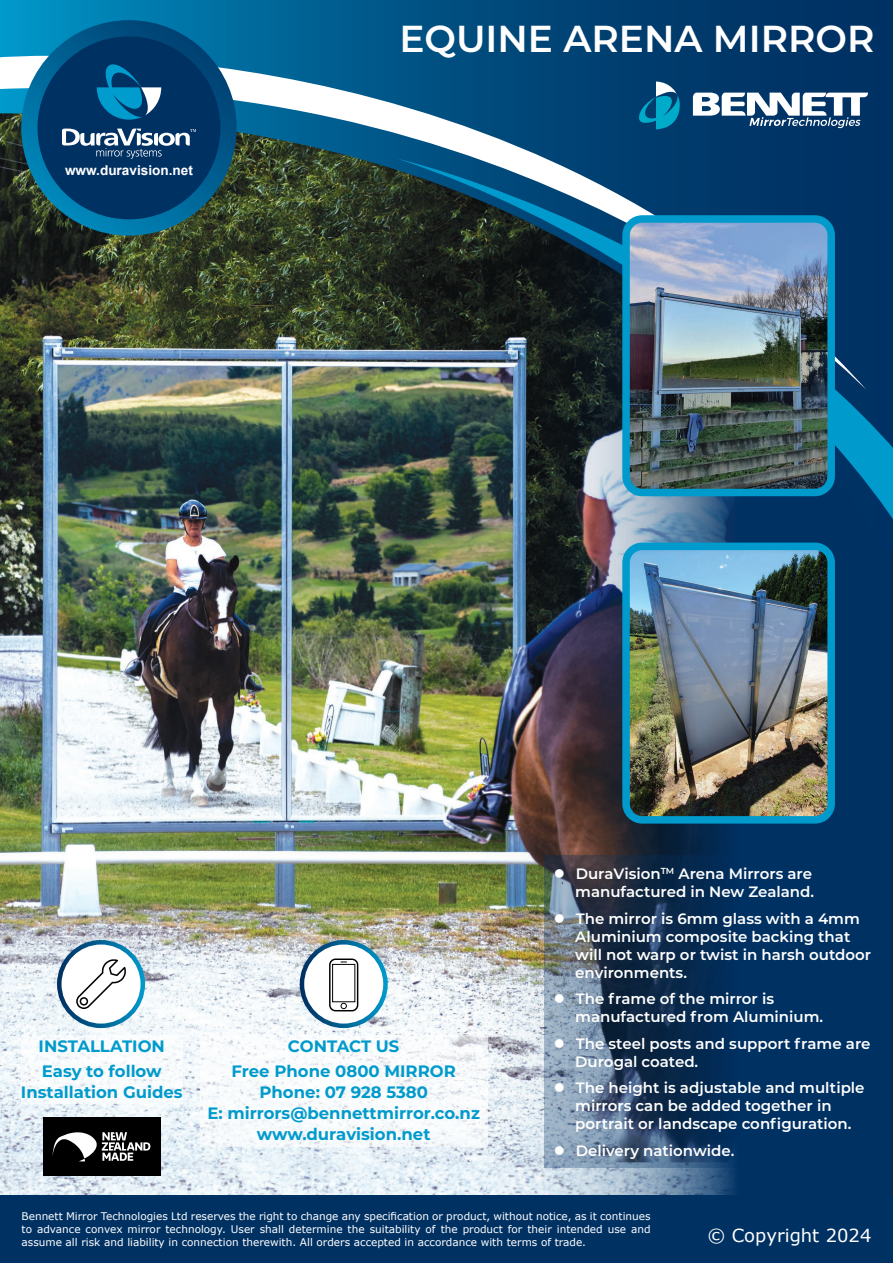
<style>
.page{position:relative;width:893px;height:1263px;background:#fff}
.page>*{position:absolute;margin:0;border:0;box-sizing:border-box;transform-origin:0 0}
.t1{font:600 37.5px "Montserrat";color:#fff}
.t2{font:18px "Verdana";color:#fff}
.t3{font:700 16.5px/21px "Montserrat";color:#009bcc;text-align:center}
.t4{font:600 15px/18px "Montserrat";color:#fff}
.t5{font:700 13.65px "Arial";color:#fff}
.t6{font:10.5px/12.6px "Verdana";color:#fff;text-align:justify}
</style>
<div class="page">
<img style="left:0;top:550px;width:373px;height:645px">
<div style="left:852px;top:550px;width:41px;height:645px;background:#003163"></div>
<img style="left:373px;top:550px;width:479px;height:645px">
<div style="left:22px;top:1035px;width:161px;height:69px;background:#f8fbfd"></div>
<svg style="left:200px;top:1035px;width:288px;height:111px"></svg>
<div style="left:0;top:1195px;width:893px;height:68px;background:#003163"></div>
<img style="left:0;top:0;width:893px;height:550px">
<img style="left:0;top:13px;width:868px;height:378px">
<img style="left:397px;top:159px;width:496px;height:391px">
<svg style="left:59px;top:942px;width:84px;height:84px"></svg>
<svg style="left:76px;top:959px;width:50px;height:50px"></svg>
<div style="left:57px;top:940px;width:88px;height:88px;border:4px solid #fff;border-radius:50%"></div>
<div style="left:302px;top:942px;width:83px;height:84px;background:#fff;border-radius:50%"></div>
<div style="left:329px;top:958px;width:29px;height:53px;border:1px solid #000001;border-radius:6px"></div>
<div style="left:332px;top:964px;width:23px;height:38px;border:1px solid #000001"></div>
<svg style="left:341px;top:1003px;width:6px;height:6px"></svg>
<div style="left:300px;top:940px;width:88px;height:88px;border:4px solid #fff;border-radius:50%"></div>
<svg style="left:21px;top:20px;width:216px;height:216px;background:#016394"></svg>
<div style="left:38px;top:36px;width:182px;height:183px;background:#003163;border-radius:50%"></div>
<svg style="left:97px;top:64px;width:64px;height:56px"></svg>
<svg style="left:62px;top:129px;width:134px;height:30px"></svg>
<svg style="left:638px;top:82px;width:43px;height:47px;background:#15749b"></svg>
<svg style="left:693px;top:93px;width:175px;height:35px"></svg>
<div style="left:43px;top:1117px;width:118px;height:59px;background:#000"></div>
<svg style="left:53px;top:1132px;width:97px;height:29px"></svg>
<svg style="left:544px;top:855px;width:332px;height:313px;background:#1c4066"></svg>
<img style="left:626px;top:546px;width:205px;height:274px">
<div style="left:622px;top:543px;width:213px;height:281px;border:8px solid #009bcc;border-radius:16px"></div>
<img style="left:626px;top:219px;width:205px;height:268px">
<div style="left:622px;top:215px;width:213px;height:281px;border:8px solid #009bcc;border-radius:16px"></div>
<svg style="left:555px;top:869px;width:9px;height:9px"></svg>
<svg style="left:555px;top:914px;width:9px;height:9px"></svg>
<svg style="left:555px;top:994px;width:9px;height:9px"></svg>
<svg style="left:555px;top:1039px;width:9px;height:9px"></svg>
<svg style="left:555px;top:1083px;width:9px;height:9px"></svg>
<svg style="left:555px;top:1146px;width:9px;height:9px"></svg>
<p class="t5" style="left:65px;top:160px;width:129px">www.duravision.net</p>
<p class="t1" style="left:399px;top:12px;width:477px">EQUINE ARENA MIRROR</p>
<p class="t3" style="left:39px;top:1035px;width:128px">INSTALLATION</p>
<p class="t3" style="left:21px;top:1060px;width:163px">Easy to follow<br>Installation Guides</p>
<p class="t3" style="left:288px;top:1035px;width:113px">CONTACT US</p>
<p class="t3" style="left:231px;top:1060px;width:226px">Free Phone 0800 MIRROR</p>
<p class="t3" style="left:259px;top:1081px;width:170px">Phone: 07 928 5380</p>
<p class="t3" style="left:207px;top:1102px;width:274px">E: mirrors@bennettmirror.co.nz</p>
<p class="t3" style="left:257px;top:1123px;width:175px">www.duravision.net</p>
<p class="t4" style="left:575px;top:864px;width:241px">DuraVision<sup>TM</sup> Arena Mirrors are manufactured in New Zealand.</p>
<p class="t4" style="left:575px;top:909px;width:297px">The mirror is 6mm glass with a 4mm<br>Aluminium composite backing that will not warp or twist in harsh outdoor environments.</p>
<p class="t4" style="left:575px;top:989px;width:249px">The frame of the mirror is manufactured from Aluminium.</p>
<p class="t4" style="left:575px;top:1034px;width:297px">The steel posts and support frame are<br>Durogal coated.</p>
<p class="t4" style="left:575px;top:1078px;width:291px">The height is adjustable and multiple mirrors can be added together in portrait or landscape configuration.</p>
<p class="t4" style="left:576px;top:1141px;width:160px">Delivery nationwide.</p>
<p class="t6" style="left:22px;top:1210px;width:630px">Bennett Mirror Technologies Ltd reserves the right to change any specification or product, without notice, as it continues to advance convex mirror technology. User shall determine the suitability of the product for their intended use and assume all risk and liability in connection therewith. All orders accepted in accordance with terms of trade.</p>
<p class="t2" style="left:707px;top:1223px;width:166px">© Copyright 2024</p>
</div>
